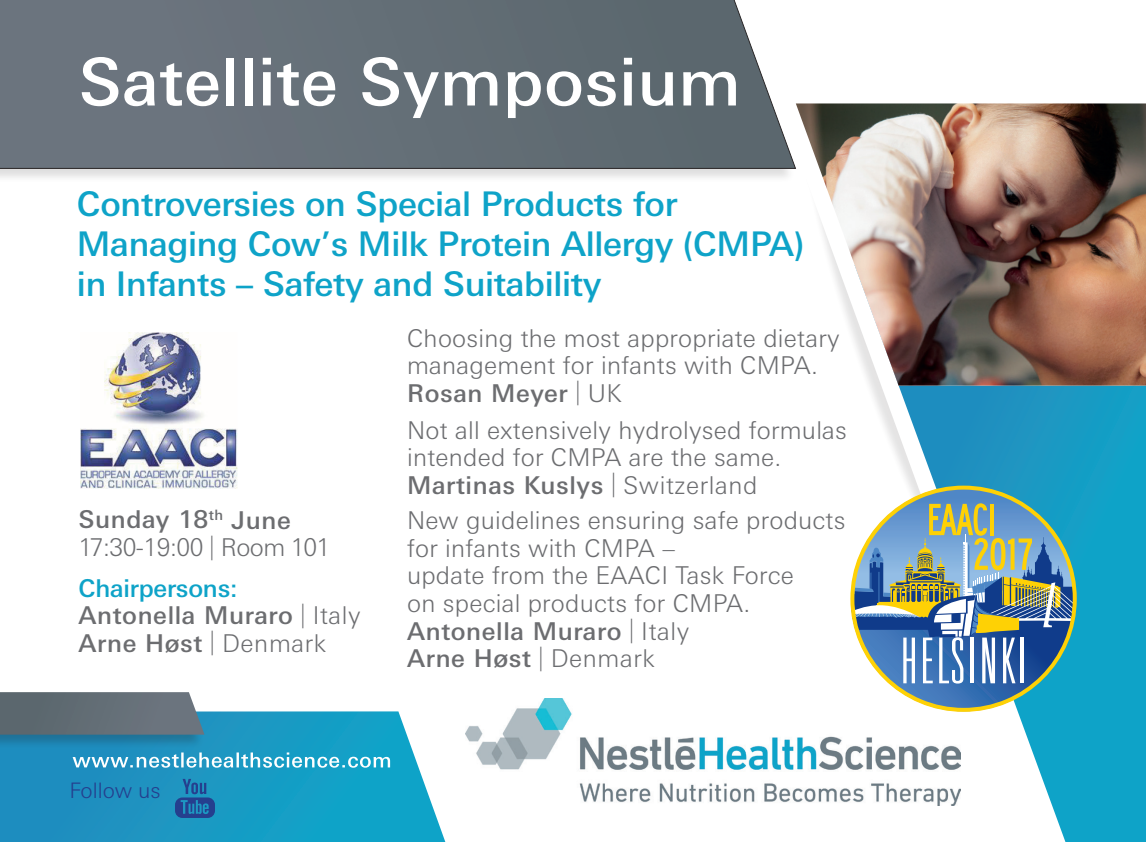
<style>
.page{position:relative;width:1146px;height:842px;background:#fff}
.page>*{position:absolute;margin:0;border:0;box-sizing:border-box;transform-origin:0 0}
.t1{font:500 66px "LT Univers Basic";letter-spacing:.01em;color:#fff}
.t2{font:500 34px/40px "LT Univers Basic";letter-spacing:-.01em;color:#0ea3c8}
.t3{font:300 24.6px/27.6px "LT Univers Basic";letter-spacing:.01em;color:#6c6d70}
.t4{font:500 24.6px/27.4px "LT Univers Basic";letter-spacing:.025em;color:#6c6d70}
.t5{font:300 24.6px/27.6px "LT Univers Basic";letter-spacing:-.02em;color:#6c6d70}
.t6{font:300 21.4px "LT Univers Basic";color:#253f8e}
.s1{font-weight:500}
.s2{font-weight:100}
.s3{color:#0ea3c8}
.s4{font-weight:300}
</style>
<div class="page">
<svg style="left:870px;top:386px;width:275px;height:456px"></svg>
<img style="left:795px;top:103px;width:350px;height:283px">
<div style="left:0;top:0;width:795px;height:183px;background:#231f20;opacity:.15"></div>
<svg style="left:0;top:0;width:795px;height:169px"></svg>
<img style="left:465px;top:699px;width:495px;height:106px">
<svg style="left:850px;top:486px;width:226px;height:226px"></svg>
<img style="left:80px;top:333px;width:158px;height:156px">
<svg style="left:0;top:711px;width:445px;height:131px"></svg>
<div style="left:0;top:691px;width:204px;height:58px;background:#231f20;opacity:.25"></div>
<svg style="left:0;top:692px;width:204px;height:43px"></svg>
<svg style="left:175px;top:779px;width:40px;height:39px"></svg>
<svg style="left:73px;top:752px;width:317px;height:16px"></svg>
<h1 class="t1" style="left:78px;top:43px;width:663px">Satellite Symposium</h1>
<h2 class="t2" style="left:77px;top:183px;width:729px">Controversies on Special Products for<br>Managing Cow’s Milk Protein Allergy (CMPA) in Infants – Safety and Suitability</h2>
<p class="t5" style="left:78px;top:506px;width:253px"><span class="s1">Sunday 18</span><sup>th</sup> <span class="s1">June<br></span>17:30-19:00 <span class="s2">|</span> Room 101</p>
<p class="t4" style="left:78px;top:574px;width:284px"><span class="s3">Chairpersons:<br></span>Antonella Muraro <span class="s2">|</span> <span class="s4">Italy<br></span>Arne Høst <span class="s2">|</span> <span class="s4">Denmark</span></p>
<p class="t6" style="left:69px;top:777px;width:93px">Follow us</p>
<p class="t3" style="left:407px;top:324px;width:434px">Choosing the most appropriate dietary management for infants with CMPA.<br><span class="s1">Rosan Meyer</span> <span class="s2">|</span> UK</p>
<p class="t3" style="left:407px;top:416px;width:441px">Not all extensively hydrolysed formulas intended for CMPA are the same.<br><span class="s1">Martinas Kuslys</span> <span class="s2">|</span> Switzerland</p>
<p class="t3" style="left:407px;top:506px;width:440px">New guidelines ensuring safe products for infants with CMPA –<br>update from the EAACI Task Force<br>on special products for CMPA.<br><span class="s1">Antonella Muraro</span> <span class="s2">|</span> Italy<br><span class="s1">Arne Høst</span> <span class="s2">|</span> Denmark</p>
</div>
